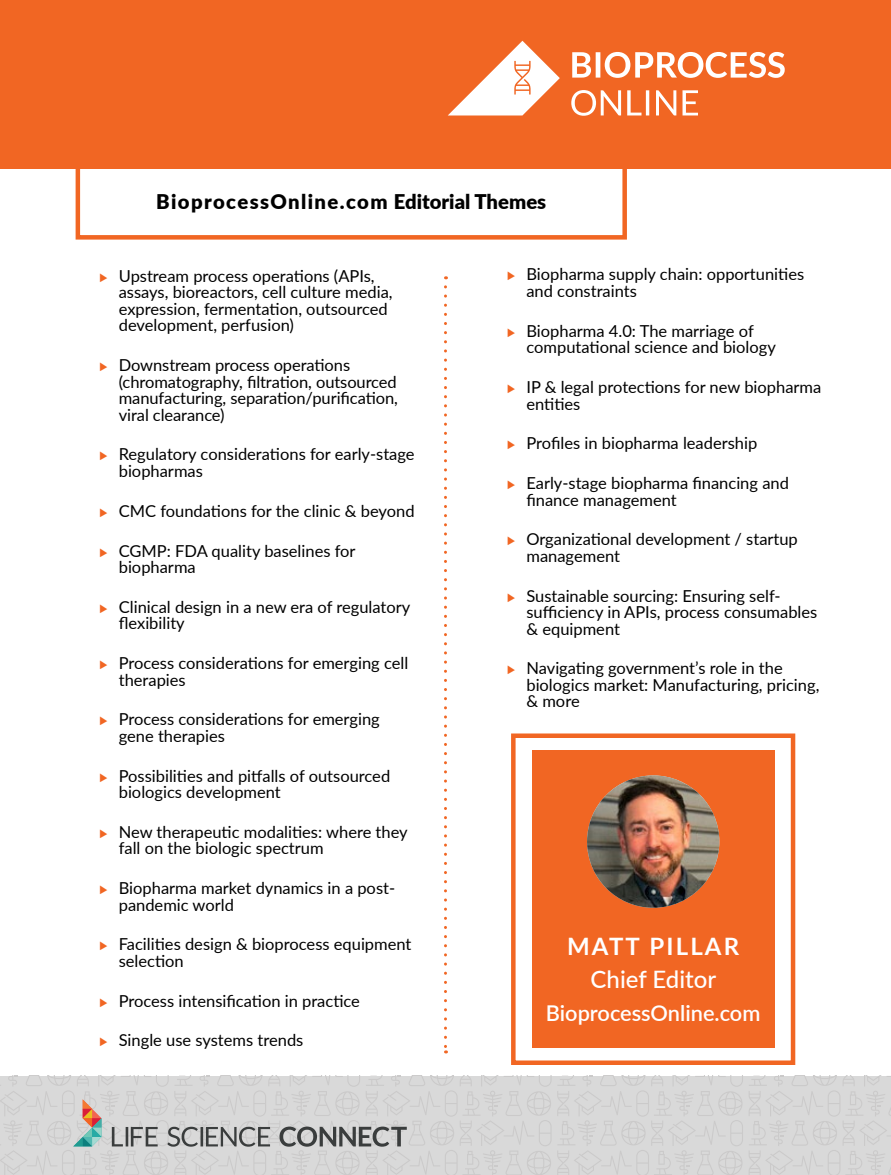
<style>
.page{position:relative;width:891px;height:1175px;background:#fff}
.page>*{position:absolute;margin:0;border:0;box-sizing:border-box;transform-origin:0 0}
.t1{font:500 24px "Lato";color:#fff}
.t2{font:700 24px "Lato";letter-spacing:.09em;color:#fff}
.t3{font:600 21.75px "Lato";color:#fff}
.t4{font:900 20.25px "Lato";letter-spacing:.06em;color:#000}
.t5{font:16.5px/16.5px "Lato";color:#000}
.s1{font-family:"Periodico Text Lg";color:#f16623}
</style>
<div class="page">
<svg style="left:444px;top:287px;width:3px;height:766px"></svg>
<div style="left:0;top:0;width:891px;height:168px;background:#f16623"></div>
<div style="left:76px;top:162px;width:551px;height:77px;border:4px solid #f16623"></div>
<div style="left:0;top:1075px;width:891px;height:99px;background:linear-gradient(to right,#d7d7d7,#d7d6d6)"></div>
<svg style="left:112px;top:1126px;width:295px;height:20px;background:#a1a2a2"></svg>
<svg style="left:73px;top:1099px;width:28px;height:47px"></svg>
<div style="left:511px;top:733px;width:284px;height:332px;border:4px solid #f16623"></div>
<div style="left:532px;top:750px;width:242px;height:297px;background:#f16623"></div>
<img style="left:587px;top:775px;width:132px;height:132px;border-radius:66px">
<svg style="left:448px;top:41px;width:112px;height:74px"></svg>
<svg style="left:571px;top:52px;width:214px;height:64px"></svg>
<p class="t4" style="left:156px;top:187px;width:392px">BioprocessOnline.com Editorial Themes</p>
<p class="t5" style="left:119px;top:267px;width:275px;text-indent:-20px"><span class="s1">∑</span> Upstream process operations (APIs, assays, bioreactors, cell culture media, expression, fermentation, outsourced development, perfusion)</p>
<p class="t5" style="left:119px;top:356px;width:281px;text-indent:-20px"><span class="s1">∑</span> Downstream process operations (chromatography, filtration, outsourced manufacturing, separation/purification, viral clearance)</p>
<p class="t5" style="left:119px;top:445px;width:297px;text-indent:-20px"><span class="s1">∑</span> Regulatory considerations for early-stage biopharmas</p>
<p class="t5" style="left:99px;top:502px;width:318px"><span class="s1">∑</span> CMC foundations for the clinic &amp; beyond</p>
<p class="t5" style="left:119px;top:541px;width:238px;text-indent:-20px"><span class="s1">∑</span> CGMP: FDA quality baselines for biopharma</p>
<p class="t5" style="left:119px;top:598px;width:293px;text-indent:-20px"><span class="s1">∑</span> Clinical design in a new era of regulatory flexibility</p>
<p class="t5" style="left:119px;top:654px;width:291px;text-indent:-20px"><span class="s1">∑</span> Process considerations for emerging cell therapies</p>
<p class="t5" style="left:119px;top:710px;width:263px;text-indent:-20px"><span class="s1">∑</span> Process considerations for emerging gene therapies</p>
<p class="t5" style="left:119px;top:766px;width:273px;text-indent:-20px"><span class="s1">∑</span> Possibilities and pitfalls of outsourced biologics development</p>
<p class="t5" style="left:119px;top:823px;width:291px;text-indent:-20px"><span class="s1">∑</span> New therapeutic modalities: where they fall on the biologic spectrum</p>
<p class="t5" style="left:119px;top:879px;width:278px;text-indent:-20px"><span class="s1">∑</span> Biopharma market dynamics in a post&shy;pandemic world</p>
<p class="t5" style="left:119px;top:935px;width:294px;text-indent:-20px"><span class="s1">∑</span> Facilities design &amp; bioprocess equipment selection</p>
<p class="t5" style="left:99px;top:991px;width:263px"><span class="s1">∑</span> Process intensification in practice</p>
<p class="t5" style="left:99px;top:1031px;width:206px"><span class="s1">∑</span> Single use systems trends</p>
<p class="t5" style="left:526px;top:265px;width:279px;text-indent:-20px"><span class="s1">∑</span> Biopharma supply chain: opportunities and constraints</p>
<p class="t5" style="left:526px;top:322px;width:251px;text-indent:-20px"><span class="s1">∑</span> Biopharma 4.0: The marriage of computational science and biology</p>
<p class="t5" style="left:526px;top:378px;width:296px;text-indent:-20px"><span class="s1">∑</span> IP &amp; legal protections for new biopharma entities</p>
<p class="t5" style="left:506px;top:434px;width:253px"><span class="s1">∑</span> Profiles in biopharma leadership</p>
<p class="t5" style="left:526px;top:474px;width:264px;text-indent:-20px"><span class="s1">∑</span> Early-stage biopharma financing and finance management</p>
<p class="t5" style="left:526px;top:530px;width:273px;text-indent:-20px"><span class="s1">∑</span> Organizational development / startup management</p>
<p class="t5" style="left:526px;top:586px;width:292px;text-indent:-20px"><span class="s1">∑</span> Sustainable sourcing: Ensuring self&shy;sufficiency in APIs, process consumables &amp; equipment</p>
<p class="t5" style="left:526px;top:659px;width:295px;text-indent:-20px"><span class="s1">∑</span> Navigating government’s role in the biologics market: Manufacturing, pricing, &amp; more</p>
<h1 class="t2" style="left:567px;top:928px;width:174px">MATT PILLAR</h1>
<h1 class="t1" style="left:591px;top:961px;width:127px">Chief Editor</h1>
<h2 class="t3" style="left:546px;top:997px;width:216px">BioprocessOnline.com</h2>
</div>
